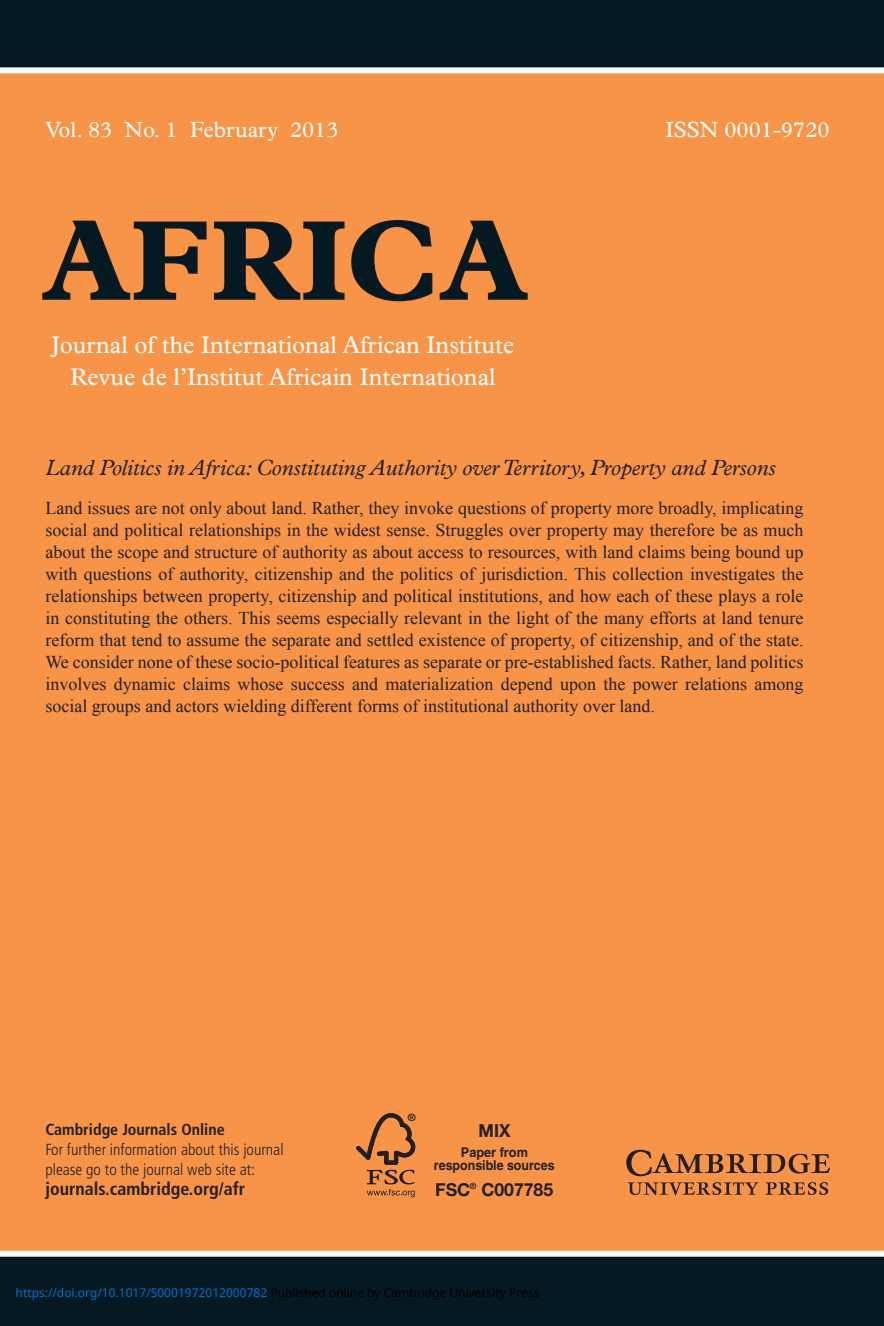
<style>
.page{position:relative;width:884px;height:1326px;background:#f79448}
.page>*{position:absolute;margin:0;border:0;box-sizing:border-box;transform-origin:0 0}
.t1{font:700 112px "Plantin";letter-spacing:.03em;color:#051922}
.t2{font:24px/32px "Plantin";color:#fff;text-align:center}
.t3{font:italic 22px "Plantin";color:#231f20}
.t4{font:22px "Plantin";color:#fff}
.t5{font:18px/22px "Times New Roman";color:#231f20;text-align:justify}
.t6{font:700 condensed 18px "Frutiger";color:#231f20}
.t7{font:700 18px "Helvetica Neue";color:#231f20}
.t8{font:700 18px "Helvetica Neue";color:#231f20;scale:.95 1}
.t9{font:300 condensed 16px/20px "Frutiger";color:#231f20}
.t10{font:700 condensed 16px "Frutiger";color:#231f20}
.t11{font:700 13.6px "Helvetica";color:#231f20;scale:.91 1}
.t12{font:700 13.4px "Helvetica";color:#231f20;scale:.95 1}
.t13{font:12px "Noto Sans";color:#0172cf}
.t14{font:700 10.2px "Helvetica Neue";color:#231f20}
.s1{color:#231f20}
.s2{font-size:17.8px}
.s3{color:#000}
</style>
<div class="page">
<div style="left:0;top:1257px;width:884px;height:69px;background:#051922"></div>
<svg style="left:626px;top:1150px;width:204px;height:26px"></svg>
<svg style="left:628px;top:1182px;width:131px;height:13px"></svg>
<svg style="left:765px;top:1182px;width:63px;height:13px"></svg>
<div style="left:0;top:0;width:884px;height:72px;background:#051922"></div>
<div style="left:0;top:67px;width:884px;height:6px;background:#fff"></div>
<div style="left:0;top:1251px;width:884px;height:6px;background:#fff"></div>
<svg style="left:356px;top:1113px;width:59px;height:84px"></svg>
<p class="t4" style="left:45px;top:117px;width:295px">Vol. 83 No. 1 February 2013</p>
<h1 class="t1" style="left:42px;top:197px;width:486px"><span class="s1">A</span>FRICA</h1>
<h2 class="t2" style="left:52px;top:329px;width:464px">Journal of the International African Institute<br>Revue de l’Institut Africain International</h2>
<p class="t4" style="left:665px;top:117px;width:166px">ISSN 0001-9720</p>
<p class="t3" style="left:45px;top:455px;width:732px">Land Politics in Africa: Constituting Authority over Territory, Property and Persons</p>
<p class="t5" style="left:45px;top:497px;width:760px">Land issues are not only about land. Rather, they invoke questions of property more broadly, implicating social and political relationships in the widest sense. Struggles over property may therefore be as much about the scope and structure of authority as about access to resources, with land claims being bound up with questions of authority, citizenship and the politics of jurisdiction. This collection investigates the relationships between property, citizenship and political institutions, and how each of these plays a role in constituting the others. This seems especially relevant in the light of the many efforts at land tenure reform that tend to assume the separate and settled existence of property, of citizenship, and of the state.<br>We consider none of these socio-political features as separate or pre-established facts. Rather, land politics involves dynamic claims whose success and materialization depend upon the power relations among social groups and actors wielding different forms of institutional authority over land.</p>
<p class="t10" style="left:45px;top:1123px;width:181px">Cambridge Journals Online</p>
<p class="t9" style="left:45px;top:1141px;width:240px">For further information about this journal please go to the journal web site at:</p>
<p class="t6" style="left:45px;top:1182px;width:201px">journals.cambridge.org/afr</p>
<p class="t14" style="left:408px;top:1114px;width:10px">®</p>
<p class="t8" style="left:478px;top:1124px;width:35px">MIX</p>
<p class="t12" style="left:461px;top:1147px;width:72px">Paper from</p>
<p class="t11" style="left:434px;top:1161px;width:134px">responsible sources</p>
<p class="t7" style="left:435px;top:1183px;width:120px"><span class="s2">FSC</span><sup>®</sup> C007785</p>
<p class="t13" style="left:16px;top:1285px;width:525px">https://doi.org/10.1017/S0001972012000782 <span class="s3">Published online by Cambridge University Press</span></p>
</div>
